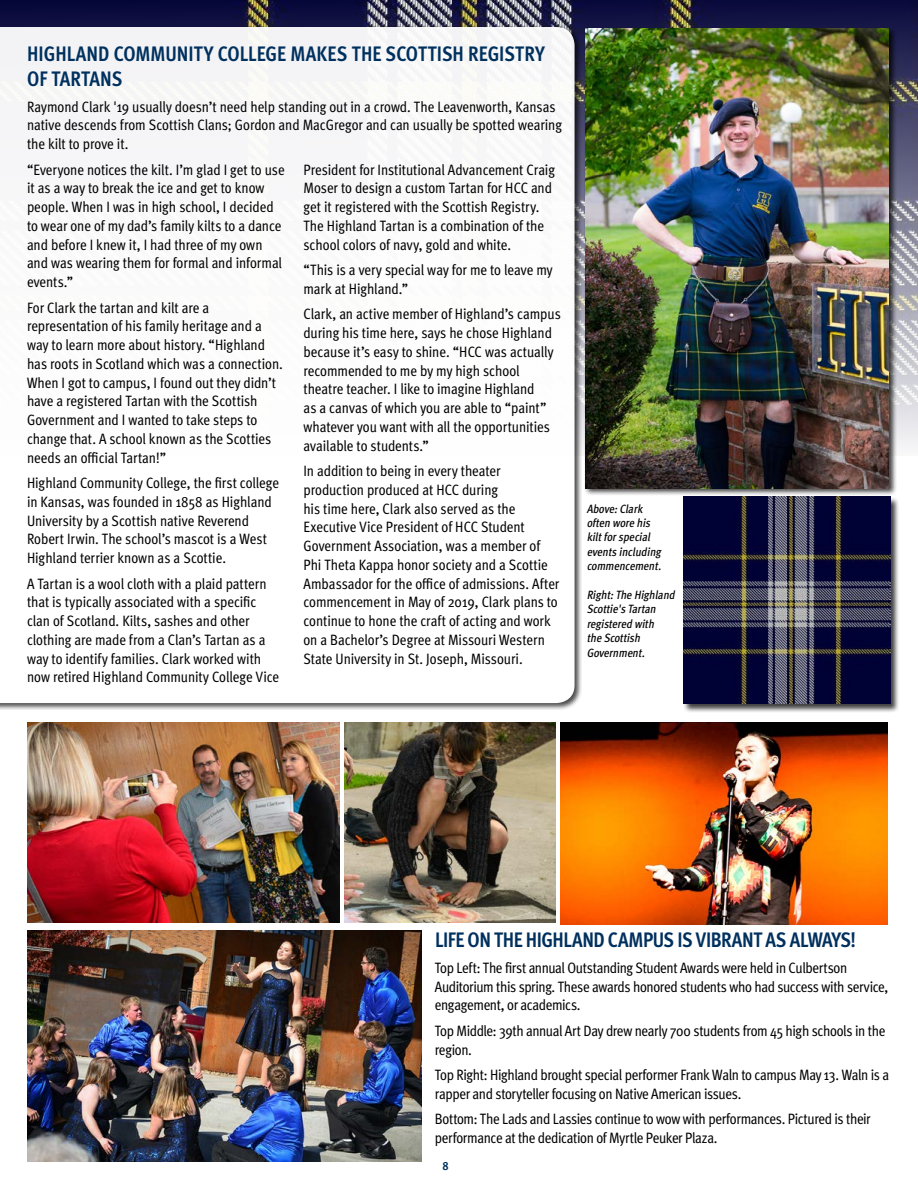
<style>
.page{position:relative;width:918px;height:1188px;background:#fff}
.page>*{position:absolute;margin:0;border:0;box-sizing:border-box;transform-origin:0 0}
.t1{font:700 condensed 21px/25.2px "Meta Pro";letter-spacing:-.005em;color:#00305e}
.t2{font:700 condensed 21px "Meta Pro";letter-spacing:-.025em;color:#00305e}
.t3{font:condensed 15px/18.8px "Meta Pro";letter-spacing:-.005em;color:#000}
.t4{font:condensed 15px/18.8px "Meta Pro";letter-spacing:-.025em;color:#000}
.t5{font:italic 500 condensed 12px/14.4px "Meta Pro";color:#000}
.t6{font:700 condensed 12px "Meta Pro";color:#00305e}
</style>
<div class="page">
<img style="left:0;top:0;width:918px;height:451px">
<div style="left:0;top:25px;width:582px;height:686px;background:#000;opacity:.75"></div>
<svg style="left:0;top:27px;width:575px;height:676px"></svg>
<div style="left:583px;top:27px;width:314px;height:469px;background:#000;opacity:.75"></div>
<img style="left:585px;top:29px;width:304px;height:459px">
<div style="left:683px;top:496px;width:217px;height:217px;background:#000;opacity:.75"></div>
<img style="left:683px;top:497px;width:207px;height:207px">
<img style="left:27px;top:723px;width:312px;height:200px">
<img style="left:27px;top:930px;width:394px;height:231px">
<img style="left:345px;top:723px;width:210px;height:200px">
<img style="left:560px;top:723px;width:328px;height:201px">
<h1 class="t1" style="left:27px;top:40px;width:519px">HIGHLAND COMMUNITY COLLEGE MAKES THE SCOTTISH REGISTRY<br>OF TARTANS</h1>
<p class="t3" style="left:27px;top:96px;width:536px">Raymond Clark '19 usually doesn’t need help standing out in a crowd. The Leavenworth, Kansas native descends from Scottish Clans; Gordon and MacGregor and can usually be spotted wearing the kilt to prove it.</p>
<p class="t3" style="left:27px;top:159px;width:259px">“Everyone notices the kilt. I’m glad I get to use it as a way to break the ice and get to know people. When I was in high school, I decided to wear one of my dad’s family kilts to a dance and before I knew it, I had three of my own and was wearing them for formal and informal events.”</p>
<p class="t3" style="left:27px;top:297px;width:257px">For Clark the tartan and kilt are a representation of his family heritage and a way to learn more about history. “Highland has roots in Scotland which was a connection.<br>When I got to campus, I found out they didn’t have a registered Tartan with the Scottish Government and I wanted to take steps to change that. A school known as the Scotties needs an official Tartan!”</p>
<p class="t3" style="left:27px;top:472px;width:254px">Highland Community College, the first college in Kansas, was founded in 1858 as Highland University by a Scottish native Reverend Robert Irwin. The school’s mascot is a West Highland terrier known as a Scottie.</p>
<p class="t3" style="left:27px;top:573px;width:254px">A Tartan is a wool cloth with a plaid pattern that is typically associated with a specific clan of Scotland. Kilts, sashes and other clothing are made from a Clan’s Tartan as a way to identify families. Clark worked with now retired Highland Community College Vice</p>
<p class="t3" style="left:303px;top:159px;width:253px">President for Institutional Advancement Craig Moser to design a custom Tartan for HCC and get it registered with the Scottish Registry.<br>The Highland Tartan is a combination of the school colors of navy, gold and white.</p>
<p class="t3" style="left:303px;top:259px;width:251px">“This is a very special way for me to leave my mark at Highland.”</p>
<p class="t3" style="left:303px;top:304px;width:259px">Clark, an active member of Highland’s campus during his time here, says he chose Highland because it’s easy to shine. “HCC was actually recommended to me by my high school theatre teacher. I like to imagine Highland<br>as a canvas of which you are able to “paint” whatever you want with all the opportunities available to students.”</p>
<p class="t3" style="left:303px;top:460px;width:257px">In addition to being in every theater production produced at HCC during<br>his time here, Clark also served as the Executive Vice President of HCC Student Government Association, was a member of Phi Theta Kappa honor society and a Scottie Ambassador for the office of admissions. After commencement in May of 2019, Clark plans to continue to hone the craft of acting and work on a Bachelor’s Degree at Missouri Western State University in St. Joseph, Missouri.</p>
<p class="t5" style="left:587px;top:500px;width:79px">Above:Clark often wore his kiltforspecial eventsincluding commencement.</p>
<p class="t5" style="left:587px;top:587px;width:92px">Right:The Highland<br>Scottie'sTartan registered with<br>the Scottish<br>Government.</p>
<h1 class="t2" style="left:435px;top:924px;width:422px">LIFE ON THE HIGHLAND CAMPUS IS VIBRANT AS ALWAYS!</h1>
<p class="t4" style="left:435px;top:957px;width:455px">Top Left: The first annual Outstanding Student Awards were held in Culbertson<br>Auditorium this spring. These awards honored students who had success with service, engagement, or academics.</p>
<p class="t4" style="left:435px;top:1020px;width:452px">Top Middle: 39th annual Art Day drew nearly 700 students from 45 high schools in the region.</p>
<p class="t4" style="left:435px;top:1064px;width:456px">Top Right: Highland brought special performer Frank Waln to campus May 13. Waln is a rapper and storyteller focusing on Native American issues.</p>
<p class="t4" style="left:435px;top:1109px;width:437px">Bottom: The Lads and Lassies continue to wow with performances. Pictured is their performance at the dedication of Myrtle Peuker Plaza.</p>
<p class="t6" style="left:442px;top:1157px;width:8px">8</p>
</div>
